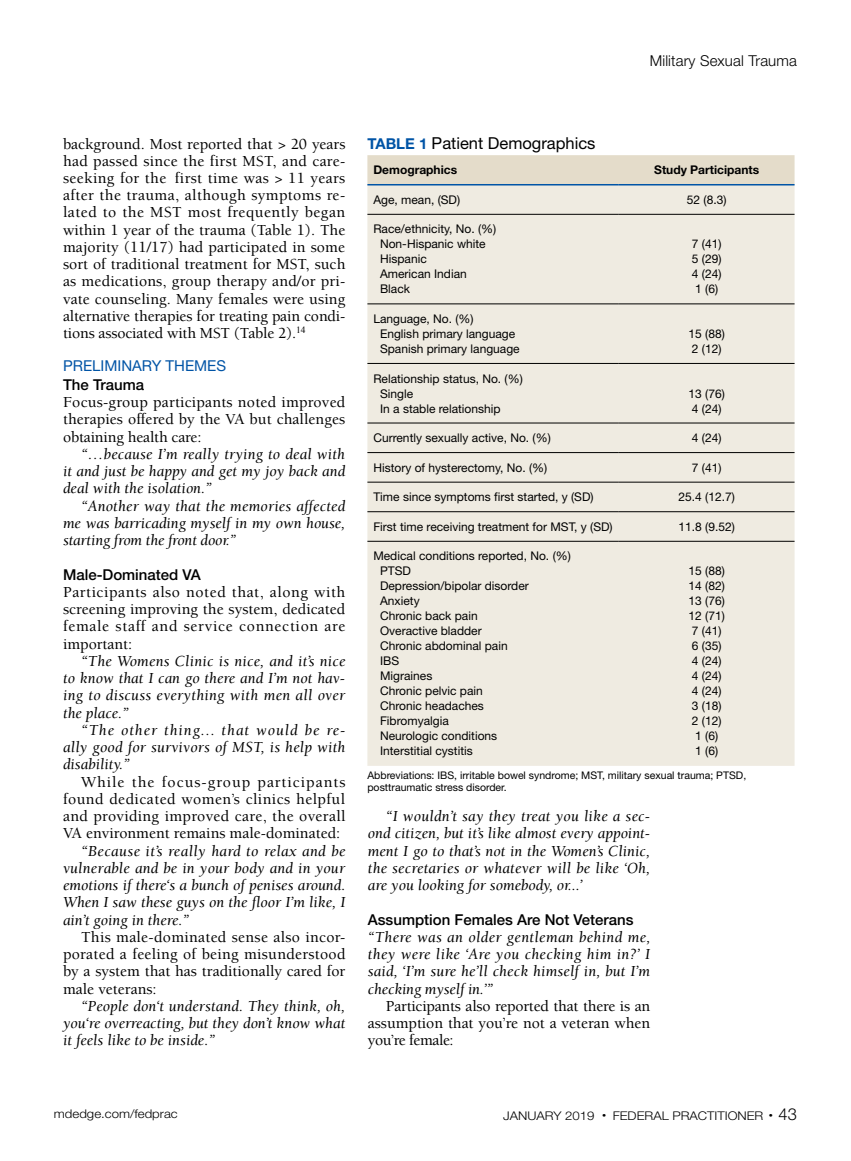
<style>
.page{position:relative;width:851px;height:1161px;background:#fff}
.page>*{position:absolute;margin:0;border:0;box-sizing:border-box;transform-origin:0 0}
.t1{font:16.5px "Helvetica Neue LT Std";color:#000}
.t2{font:500 15.75px/17.2px "Berkeley Std";color:#000;text-align:justify}
.t3{font:italic 15.75px/17.2px "Berkeley Std";color:#000;text-align:justify}
.t4{font:500 15px "Helvetica Neue LT Std";color:#000}
.t5{font:300 15px "Helvetica Neue LT Std";letter-spacing:.01em;color:#000}
.t6{font:15px "Helvetica Neue LT Std";color:#0054a6}
.t7{font:12px/15px "Helvetica Neue LT Std";color:#000}
.t8{font:300 12px "Helvetica Neue LT Std";color:#000;scale:1.1 1}
.t9{font:700 12px "Helvetica Neue LT Std";color:#000}
.t10{font:10.5px/12px "Helvetica Neue LT Std";color:#000}
.s1{font-weight:700;font-size:15px;color:#0054a6}
.s2{font-size:16.5px}
</style>
<div class="page">
<div style="left:367px;top:155px;width:427px;height:29px;background:#e4dcca"></div>
<svg style="left:367px;top:185px;width:427px;height:581px;background:#eeebe1"></svg>
<hr style="left:367px;top:214px;width:251px;height:1px;background:#000">
<hr style="left:618px;top:214px;width:176px;height:1px;background:#000">
<hr style="left:367px;top:304px;width:251px;height:1px;background:#000">
<hr style="left:618px;top:304px;width:176px;height:1px;background:#000">
<hr style="left:367px;top:363px;width:251px;height:1px;background:#000">
<hr style="left:618px;top:363px;width:176px;height:1px;background:#000">
<hr style="left:367px;top:423px;width:251px;height:1px;background:#000">
<hr style="left:618px;top:423px;width:176px;height:1px;background:#000">
<hr style="left:367px;top:452px;width:251px;height:1px;background:#000">
<hr style="left:618px;top:452px;width:176px;height:1px;background:#000">
<hr style="left:367px;top:482px;width:251px;height:1px;background:#000">
<hr style="left:618px;top:482px;width:176px;height:1px;background:#000">
<hr style="left:367px;top:511px;width:251px;height:1px;background:#000">
<hr style="left:618px;top:511px;width:176px;height:1px;background:#000">
<hr style="left:367px;top:541px;width:251px;height:1px;background:#000">
<hr style="left:618px;top:541px;width:176px;height:1px;background:#000">
<hr style="left:367px;top:184px;width:251px;height:1px;background:#0054a6">
<hr style="left:618px;top:184px;width:176px;height:1px;background:#0054a6">
<p class="t5" style="left:649px;top:52px;width:149px">Military Sexual Trauma</p>
<p class="t2" style="left:63px;top:135px;width:284px">background. Most reported that &gt; 20 years had passed since the first MST, and care&shy;seeking for the first time was &gt; 11 years after the trauma, although symptoms re&shy;lated to the MST most frequently began within 1 year of the trauma (Table 1). The majority (11/17) had participated in some sort of traditional treatment for MST, such as medications, group therapy and/or pri&shy;vate counseling. Many females were using alternative therapies for treating pain condi&shy;tions associated with MST (Table 2).<sup>14</sup></p>
<p class="t6" style="left:63px;top:357px;width:165px">PRELIMINARY THEMES</p>
<p class="t4" style="left:63px;top:376px;width:83px">The Trauma</p>
<p class="t2" style="left:63px;top:394px;width:284px">Focus-group participants noted improved therapies offered by the VA but challenges obtaining health care:</p>
<p class="t3" style="left:63px;top:446px;width:284px;text-indent:18px">“…because I’m really trying to deal with it and just be happy and get my joy back and deal with the isolation.”</p>
<p class="t3" style="left:63px;top:497px;width:284px;text-indent:18px">“Another way that the memories affected me was barricading myself in my own house, starting from the front door.”</p>
<p class="t4" style="left:63px;top:565px;width:139px">Male-Dominated VA</p>
<p class="t2" style="left:63px;top:584px;width:284px">Participants also noted that, along with screening improving the system, dedicated female staff and service connection are important:</p>
<p class="t3" style="left:63px;top:653px;width:284px;text-indent:18px">“The Womens Clinic is nice, and it’s nice to know that I can go there and I’m not hav&shy;ing to discuss everything with men all over the place.”</p>
<p class="t3" style="left:63px;top:722px;width:284px;text-indent:18px">“The other thing... that would be re&shy;ally good for survivors of MST, is help with disability.”</p>
<p class="t2" style="left:63px;top:773px;width:284px;text-indent:18px">While the focus-group participants found dedicated women’s clinics helpful and providing improved care, the overall VA environment remains male-dominated:</p>
<p class="t3" style="left:63px;top:842px;width:284px;text-indent:18px">“Because it’s really hard to relax and be vulnerable and be in your body and in your emotions if there‘s a bunch of penises around.<br>When I saw these guys on the floor I’m like, I ain’t going in there.”</p>
<p class="t2" style="left:63px;top:929px;width:284px;text-indent:18px">This male-dominated sense also incor&shy;porated a feeling of being misunderstood by a system that has traditionally cared for male veterans:</p>
<p class="t3" style="left:63px;top:998px;width:284px;text-indent:18px">“People don‘t understand. They think, oh, you‘re overreacting, but they don’t know what it feels like to be inside.”</p>
<p class="t1" style="left:367px;top:133px;width:229px"><span class="s1">TABLE 1</span> Patient Demographics</p>
<p class="t9" style="left:373px;top:163px;width:85px">Demographics</p>
<p class="t9" style="left:654px;top:163px;width:106px">Study Participants</p>
<p class="t7" style="left:373px;top:192px;width:88px">Age, mean, (SD)</p>
<p class="t7" style="left:686px;top:192px;width:41px">52 (8.3)</p>
<p class="t7" style="left:380px;top:221px;width:118px;text-indent:-7px">Race/ethnicity, No. (%)<br>Non-Hispanic white<br>Hispanic<br>American Indian<br>Black</p>
<p class="t7" style="left:691px;top:236px;width:31px;text-align:justify">7 (41)<br>5 (29)<br>4 (24)<br>1 (6)</p>
<p class="t7" style="left:380px;top:311px;width:141px;text-indent:-7px">Language, No. (%)<br>English primary language<br>Spanish primary language</p>
<p class="t7" style="left:380px;top:371px;width:144px;text-indent:-7px">Relationship status, No. (%)<br>Single<br>In a stable relationship</p>
<p class="t7" style="left:688px;top:326px;width:38px">15 (88)<br>2 (12)</p>
<p class="t7" style="left:688px;top:386px;width:38px">13 (76)<br>4 (24)</p>
<p class="t7" style="left:373px;top:430px;width:179px">Currently sexually active, No. (%)</p>
<p class="t7" style="left:691px;top:430px;width:31px">4 (24)</p>
<p class="t7" style="left:373px;top:460px;width:175px">History of hysterectomy, No. (%)</p>
<p class="t7" style="left:691px;top:460px;width:31px">7 (41)</p>
<p class="t7" style="left:373px;top:489px;width:222px">Time since symptoms first started, y (SD)</p>
<p class="t7" style="left:678px;top:489px;width:58px">25.4 (12.7)</p>
<p class="t7" style="left:373px;top:519px;width:241px">First time receiving treatment for MST, y (SD)</p>
<p class="t7" style="left:678px;top:519px;width:58px">11.8 (9.52)</p>
<p class="t7" style="left:380px;top:548px;width:192px;text-indent:-7px">Medical conditions reported, No. (%)<br>PTSD<br>Depression/bipolar disorder<br>Anxiety<br>Chronic back pain<br>Overactive bladder<br>Chronic abdominal pain<br>IBS<br>Migraines<br>Chronic pelvic pain<br>Chronic headaches<br>Fibromyalgia<br>Neurologic conditions<br>Interstitial cystitis</p>
<p class="t7" style="left:688px;top:563px;width:38px;text-align:center">15 (88)<br>14 (82)<br>13 (76)<br>12 (71)<br>7 (41)<br>6 (35)<br>4 (24)<br>4 (24)<br>4 (24)<br>3 (18)<br>2 (12)<br>1 (6)<br>1 (6)</p>
<p class="t10" style="left:367px;top:769px;width:380px">Abbreviations: IBS, irritable bowel syndrome; MST, military sexual trauma; PTSD, posttraumatic stress disorder.</p>
<p class="t3" style="left:368px;top:808px;width:284px;text-indent:18px">“I wouldn’t say they treat you like a sec&shy;ond citizen, but it’s like almost every appoint&shy;ment I go to that’s not in the Women’s Clinic, the secretaries or whatever will be like ‘Oh, are you looking for somebody, or...’</p>
<p class="t4" style="left:368px;top:910px;width:267px">Assumption Females Are Not Veterans</p>
<p class="t3" style="left:368px;top:929px;width:284px">“There was an older gentleman behind me, they were like ‘Are you checking him in?’ I said, ‘I’m sure he’ll check himself in, but I’m checking myself in.’”</p>
<p class="t2" style="left:368px;top:998px;width:284px;text-indent:18px">Participants also reported that there is an assumption that you’re not a veteran when you’re female:</p>
<p class="t8" style="left:54px;top:1107px;width:114px">mdedge.com/fedprac</p>
<p class="t8" style="left:503px;top:1109px;width:268px">JANUARY 2019 <sup>•</sup> FEDERAL PRACTITIONER <sup>•</sup> <span class="s2">43</span></p>
</div>
